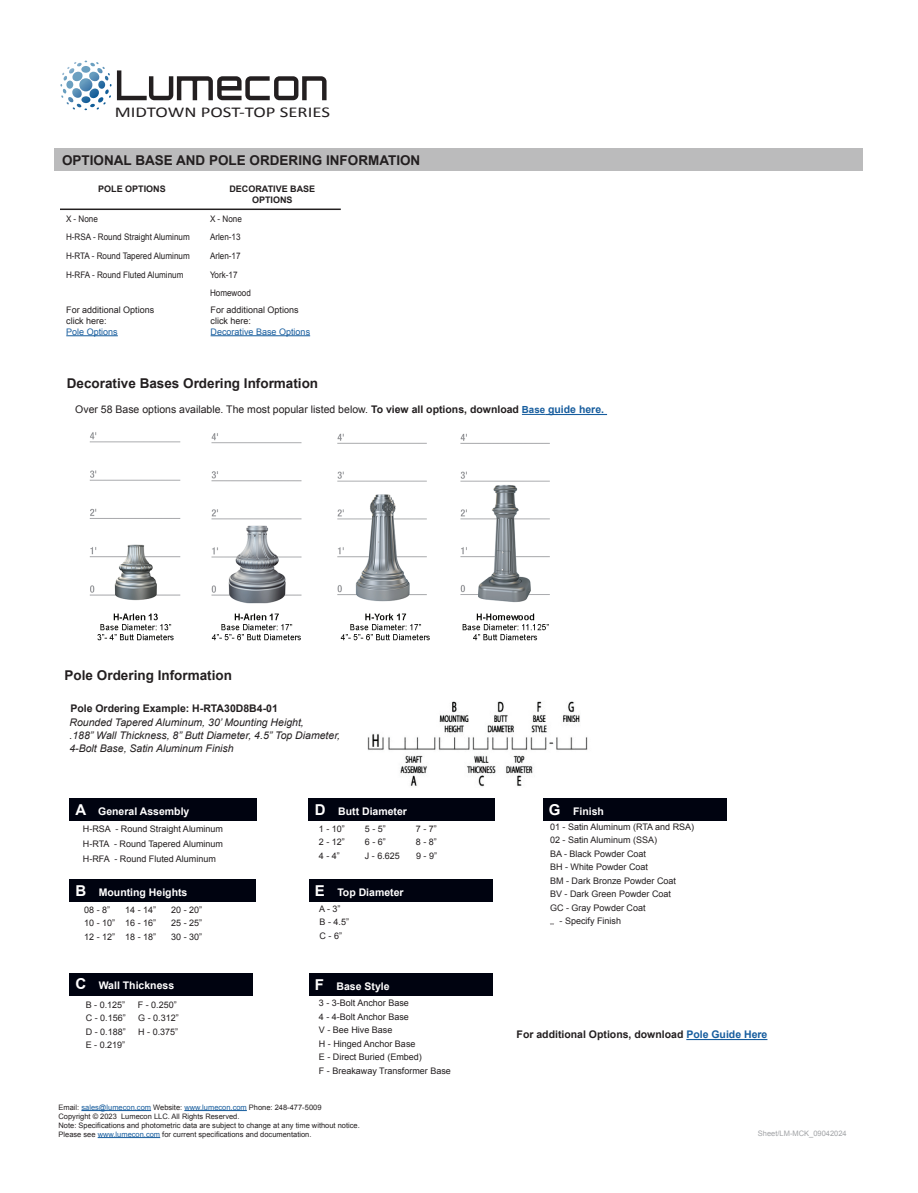
<style>
.page{position:relative;width:918px;height:1193px;background:#fff}
.page>*{position:absolute;margin:0;border:0;box-sizing:border-box;transform-origin:0 0}
.t1{font:15px "Calibri";color:#231f20;scale:1.25 1}
.t2{font:700 13.5px "Arial";color:#231f20}
.t3{font:italic 10.5px/12.6px "Arial";color:#231f20}
.t4{font:10.5px "Arial";color:#231f20}
.t5{font:700 10.5px "Arial";color:#fff}
.t6{font:700 10.5px "Arial";color:#231f20}
.t7{font:9px/13.5px "Arial";color:#231f20}
.t8{font:9px/18.6px "Arial";color:#231f20;scale:.9 1}
.t9{font:700 9px/10.8px "Arial";color:#231f20;text-align:center}
.t10{font:9px "Arial";color:#175d9e}
.t11{font:7.5px/9px "Arial";color:#231f20}
.t12{font:7.5px "Arial";color:#a1a3a6}
.s1{font-weight:700}
.s2{font-weight:700;font-size:9.75px;color:#175d9e}
.s3{font-weight:700;color:#175d9e}
.s4{font-size:15px}
.s5{color:#175d9e}
</style>
<div class="page">
<div style="left:55px;top:148px;width:808px;height:23px;background:#bbbbbc"></div>
<hr style="left:686px;top:1039px;width:81px;height:1px;background:#175d9e">
<img style="left:89px;top:432px;width:461px;height:209px">
<svg style="left:522px;top:414px;width:23px;height:1px"></svg>
<hr style="left:545px;top:414px;width:62px;height:1px;background:#175d9e">
<div style="left:69px;top:797px;width:188px;height:23px;background:#000310"></div>
<div style="left:69px;top:878px;width:187px;height:23px;background:#000310"></div>
<div style="left:309px;top:798px;width:186px;height:23px;background:#000310"></div>
<div style="left:69px;top:972px;width:184px;height:23px;background:#000310"></div>
<div style="left:309px;top:879px;width:183px;height:23px;background:#000310"></div>
<div style="left:309px;top:972px;width:183px;height:23px;background:#000310"></div>
<div style="left:543px;top:797px;width:183px;height:23px;background:#000310"></div>
<img style="left:367px;top:701px;width:221px;height:86px">
<hr style="left:60px;top:208px;width:144px;height:2px;background:#231f20">
<hr style="left:204px;top:208px;width:137px;height:2px;background:#231f20">
<hr style="left:211px;top:335px;width:99px;height:1px;background:#175d9e">
<hr style="left:66px;top:335px;width:52px;height:1px;background:#175d9e">
<svg style="left:60px;top:61px;width:267px;height:49px"></svg>
<hr style="left:81px;top:1110px;width:70px;height:1px;background:#175d9e">
<hr style="left:184px;top:1110px;width:63px;height:1px;background:#175d9e">
<hr style="left:98px;top:1137px;width:62px;height:1px;background:#175d9e">
<h1 class="t1" style="left:115px;top:102px;width:174px">MIDTOWN POST-TOP SERIES</h1>
<h2 class="t2" style="left:62px;top:151px;width:360px">OPTIONAL BASE AND POLE ORDERING INFORMATION</h2>
<p class="t9" style="left:98px;top:184px;width:69px">POLE OPTIONS</p>
<p class="t9" style="left:229px;top:184px;width:87px">DECORATIVE BASE<br>OPTIONS</p>
<p class="t8" style="left:66px;top:209px;width:37px">X - None</p>
<p class="t8" style="left:210px;top:209px;width:37px">X - None</p>
<p class="t8" style="left:66px;top:228px;width:139px">H-RSA - Round Straight Aluminum</p>
<p class="t8" style="left:210px;top:228px;width:36px">Arlen-13</p>
<p class="t8" style="left:66px;top:246px;width:139px">H-RTA - Round Tapered Aluminum</p>
<p class="t8" style="left:210px;top:246px;width:36px">Arlen-17</p>
<p class="t8" style="left:66px;top:265px;width:132px">H-RFA - Round Fluted Aluminum</p>
<p class="t8" style="left:210px;top:265px;width:47px">York-17<br>Homewood</p>
<p class="t7" style="left:211px;top:305px;width:90px;line-height:10.8px">For additional Options click here:</p>
<p class="t10" style="left:211px;top:326px;width:101px">Decorative Base Options</p>
<p class="t7" style="left:66px;top:305px;width:90px;line-height:10.8px">For additional Options click here:</p>
<p class="t10" style="left:66px;top:326px;width:53px">Pole Options</p>
<h2 class="t2" style="left:67px;top:374px;width:253px">Decorative Bases Ordering Information</h2>
<p class="t4" style="left:75px;top:403px;width:530px">Over 58 Base options available. The most popular listed below. <span class="s1">To view all options, download</span> <span class="s2">Base</span> <span class="s3">guide here.</span></p>
<h2 class="t2" style="left:65px;top:667px;width:169px">Pole Ordering Information</h2>
<p class="t6" style="left:70px;top:701px;width:209px">Pole Ordering Example: H-RTA30D8B4-01</p>
<p class="t3" style="left:69px;top:716px;width:272px">Rounded Tapered Aluminum, 30’ Mounting Height,<br>.188” Wall Thickness, 8” Butt Diameter, 4.5” Top Diameter,<br>4-Bolt Base, Satin Aluminum Finish</p>
<p class="t5" style="left:75px;top:804px;width:116px"><span class="s4">A</span> General Assembly</p>
<p class="t7" style="left:83px;top:821px;width:142px;line-height:15px;text-align:justify">H-RSA - Round Straight Aluminum H-RTA - Round Tapered Aluminum H-RFA - Round Fluted Aluminum</p>
<p class="t5" style="left:75px;top:885px;width:113px"><span class="s4">B</span> Mounting Heights</p>
<p class="t7" style="left:84px;top:903px;width:28px">08 - 8”</p>
<p class="t7" style="left:125px;top:903px;width:33px">14 - 14”</p>
<p class="t7" style="left:171px;top:903px;width:33px">20 - 20”</p>
<p class="t7" style="left:84px;top:916px;width:74px">10 - 10” 16 - 16”</p>
<p class="t7" style="left:171px;top:916px;width:33px">25 - 25”</p>
<p class="t7" style="left:84px;top:930px;width:74px">12 - 12” 18 - 18”</p>
<p class="t7" style="left:171px;top:930px;width:33px">30 - 30”</p>
<p class="t5" style="left:75px;top:978px;width:100px"><span class="s4">C</span> Wall Thickness</p>
<p class="t7" style="left:86px;top:998px;width:41px">B - 0.125”</p>
<p class="t7" style="left:138px;top:998px;width:41px">F - 0.250”</p>
<p class="t7" style="left:86px;top:1011px;width:42px">C - 0.156”</p>
<p class="t7" style="left:138px;top:1011px;width:42px">G - 0.312”</p>
<p class="t7" style="left:86px;top:1025px;width:42px">D - 0.188”</p>
<p class="t7" style="left:138px;top:1025px;width:42px">H - 0.375”</p>
<p class="t7" style="left:86px;top:1038px;width:41px">E - 0.219”</p>
<p class="t5" style="left:315px;top:804px;width:94px"><span class="s4">D</span> Butt Diameter</p>
<p class="t7" style="left:319px;top:822px;width:28px">1 - 10”</p>
<p class="t7" style="left:365px;top:822px;width:23px">5 - 5”</p>
<p class="t7" style="left:416px;top:822px;width:23px">7 - 7”</p>
<p class="t7" style="left:319px;top:835px;width:28px">2 - 12”</p>
<p class="t7" style="left:365px;top:835px;width:23px">6 - 6”</p>
<p class="t7" style="left:416px;top:835px;width:23px">8 - 8”</p>
<p class="t7" style="left:319px;top:849px;width:23px">4 - 4”</p>
<p class="t7" style="left:365px;top:849px;width:37px">J - 6.625</p>
<p class="t7" style="left:416px;top:849px;width:23px">9 - 9”</p>
<p class="t5" style="left:315px;top:885px;width:90px"><span class="s4">E</span> Top Diameter</p>
<p class="t7" style="left:319px;top:902px;width:32px">A - 3”<br>B - 4.5”<br>C - 6”</p>
<p class="t5" style="left:315px;top:979px;width:76px"><span class="s4">F</span> Base Style</p>
<p class="t7" style="left:319px;top:996px;width:134px">3 - 3-Bolt Anchor Base<br>4 - 4-Bolt Anchor Base<br>V - Bee Hive Base<br>H - Hinged Anchor Base<br>E - Direct Buried (Embed)<br>F - Breakaway Transformer Base</p>
<p class="t11" style="left:58px;top:1102px;width:303px">Email: <span class="s5">sales@lumecon.com</span> Website: <span class="s5">www.lumecon.com</span> Phone: 248-477-5009<br>Copyright © 2023 Lumecon LLC. All Rights Reserved.<br>Note: Specifications and photometric data are subject to change at any time without notice.<br>Please see <span class="s5">www.lumecon.com</span> for current specifications and documentation.</p>
<p class="t5" style="left:549px;top:804px;width:57px"><span class="s4">G</span> Finish</p>
<p class="t7" style="left:550px;top:820px;width:146px">01 - Satin Aluminum (RTA and RSA)<br>02 - Satin Aluminum (SSA)<br>BA - Black Powder Coat<br>BH - White Powder Coat<br>BM - Dark Bronze Powder Coat<br>BV - Dark Green Powder Coat<br>GC - Gray Powder Coat<br><sub>**</sub> - Specify Finish</p>
<p class="t6" style="left:517px;top:1027px;width:252px">For additional Options, download <span class="s5">Pole Guide Here</span></p>
<p class="t12" style="left:758px;top:1128px;width:90px">Sheet/LM-MCK_09042024</p>
</div>
